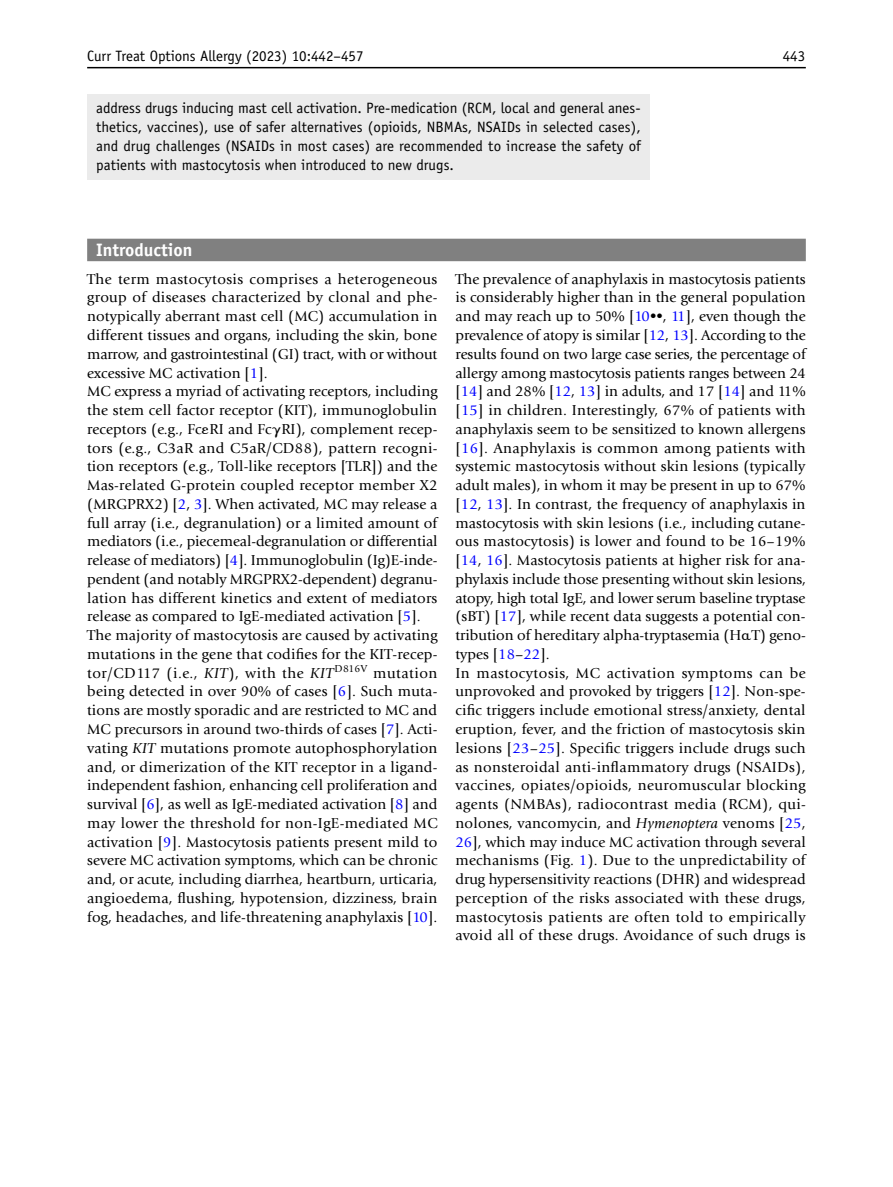
<style>
.page{position:relative;width:893px;height:1187px;background:#fff}
.page>*{position:absolute;margin:0;border:0;box-sizing:border-box;transform-origin:0 0}
.t1{font:700 18px "Officina Sans";color:#fff}
.t2{font:15px/18.8px "Giovanni";letter-spacing:.01em;color:#000}
.t3{font:15px/18.8px "Officina Sans Book 2";color:#000;text-align:justify}
.s1{color:#00f}
.s2{font-family:"Code 2000"}
.s3{font-style:italic}
.s4{font-size:12.75px}
</style>
<div class="page">
<hr style="left:87px;top:67px;width:719px;height:1px;background:#000">
<div style="left:87px;top:94px;width:563px;height:85px;background:#ebebeb"></div>
<div style="left:87px;top:239px;width:719px;height:22px;background:#808080"></div>
<p class="t3" style="left:87px;top:46px;width:278px">Curr Treat Options Allergy (2023) 10:442–457</p>
<p class="t3" style="left:96px;top:99px;width:546px">address drugs inducing mast cell activation. Pre-medication (RCM, local and general anes‑ thetics, vaccines), use of safer alternatives (opioids, NBMAs, NSAIDs in selected cases), and drug challenges (NSAIDs in most cases) are recommended to increase the safety of patients with mastocytosis when introduced to new drugs.</p>
<p class="t3" style="left:783px;top:46px;width:24px">443</p>
<p class="t1" style="left:96px;top:238px;width:98px">Introduction</p>
<p class="t2" style="left:87px;top:269px;width:352px">The term mastocytosis comprises a heterogeneous group of diseases characterized by clonal and phe&shy;notypically aberrant mast cell (MC) accumulation in different tissues and organs, including the skin, bone marrow, and gastrointestinal (GI) tract, with or without excessive MC activation [<span class="s1">1</span>].<br>MC express a myriad of activating receptors, including the stem cell factor receptor (KIT), immunoglobulin receptors (e.g., Fc<span class="s2">ε</span>RI and Fc<span class="s2">γ</span>RI), complement recep&shy;tors (e.g., C3aR and C5aR/CD88), pattern recogni&shy;tion receptors (e.g., Toll-like receptors [TLR]) and the Mas-related G-protein coupled receptor member X2 (MRGPRX2) [<span class="s1">2</span>, <span class="s1">3</span>]. When activated, MC may release a full array (i.e., degranulation) or a limited amount of mediators (i.e., piecemeal-degranulation or differential release of mediators) [<span class="s1">4</span>]. Immunoglobulin (Ig)E-inde&shy;pendent (and notably MRGPRX2-dependent) degranu&shy;lation has different kinetics and extent of mediators release as compared to IgE-mediated activation [<span class="s1">5</span>].<br>The majority of mastocytosis are caused by activating mutations in the gene that codifies for the KIT-recep&shy;tor/CD117 (i.e., <span class="s3">KIT</span>), with the <span class="s3">KIT</span><sup>D816V</sup> mutation being detected in over 90% of cases [<span class="s1">6</span>]. Such muta&shy;tions are mostly sporadic and are restricted to MC and MC precursors in around two-thirds of cases [<span class="s1">7</span>]. Acti&shy;vating <span class="s3">KIT</span> mutations promote autophosphorylation and, or dimerization of the KIT receptor in a ligand&shy;independent fashion, enhancing cell proliferation and survival [<span class="s1">6</span>], as well as IgE-mediated activation [<span class="s1">8</span>] and may lower the threshold for non-IgE-mediated MC activation [<span class="s1">9</span>]. Mastocytosis patients present mild to severe MC activation symptoms, which can be chronic and, or acute, including diarrhea, heartburn, urticaria, angioedema, flushing, hypotension, dizziness, brain fog, headaches, and life-threatening anaphylaxis [<span class="s1">10</span>].</p>
<p class="t2" style="left:455px;top:269px;width:352px">The prevalence of anaphylaxis in mastocytosis patients is considerably higher than in the general population and may reach up to 50% [<span class="s1">10</span><span class="s4">••</span>, <span class="s1">11</span>], even though the prevalence of atopy is similar [<span class="s1">12</span>, <span class="s1">13</span>]. According to the results found on two large case series, the percentage of allergy among mastocytosis patients ranges between 24 [<span class="s1">14</span>] and 28% [<span class="s1">12</span>, <span class="s1">13</span>] in adults, and 17 [<span class="s1">14</span>] and 11% [<span class="s1">15</span>] in children. Interestingly, 67% of patients with anaphylaxis seem to be sensitized to known allergens [<span class="s1">16</span>]. Anaphylaxis is common among patients with systemic mastocytosis without skin lesions (typically adult males), in whom it may be present in up to 67% [<span class="s1">12</span>, <span class="s1">13</span>]. In contrast, the frequency of anaphylaxis in mastocytosis with skin lesions (i.e., including cutane&shy;ous mastocytosis) is lower and found to be 16–19% [<span class="s1">14</span>, <span class="s1">16</span>]. Mastocytosis patients at higher risk for ana&shy;phylaxis include those presenting without skin lesions, atopy, high total IgE, and lower serum baseline tryptase (sBT) [<span class="s1">17</span>], while recent data suggests a potential con&shy;tribution of hereditary alpha-tryptasemia (H<span class="s2">α</span>T) geno&shy;types [<span class="s1">18</span>–<span class="s1">22</span>].<br>In mastocytosis, MC activation symptoms can be unprovoked and provoked by triggers [<span class="s1">12</span>]. Non-spe&shy;cific triggers include emotional stress/anxiety, dental eruption, fever, and the friction of mastocytosis skin lesions [<span class="s1">23</span>–<span class="s1">25</span>]. Specific triggers include drugs such as nonsteroidal anti-inflammatory drugs (NSAIDs), vaccines, opiates/opioids, neuromuscular blocking agents (NMBAs), radiocontrast media (RCM), qui&shy;nolones, vancomycin, and <span class="s3">Hymenoptera</span> venoms [<span class="s1">25</span>, <span class="s1">26</span>], which may induce MC activation through several mechanisms (Fig. <span class="s1">1</span>). Due to the unpredictability of drug hypersensitivity reactions (DHR) and widespread perception of the risks associated with these drugs, mastocytosis patients are often told to empirically avoid all of these drugs. Avoidance of such drugs is</p>
</div>
